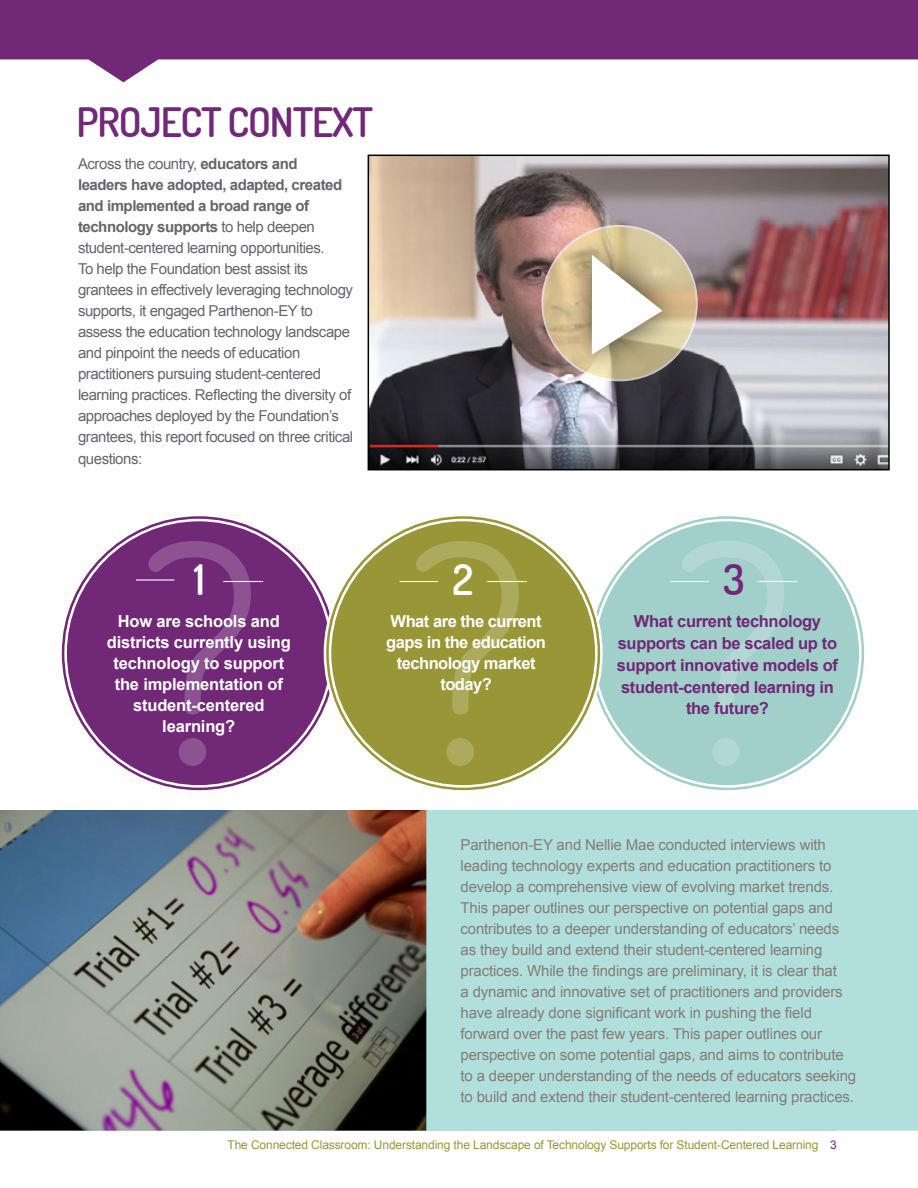
<style>
.page{position:relative;width:918px;height:1188px;background:#fff}
.page>*{position:absolute;margin:0;border:0;box-sizing:border-box;transform-origin:0 0}
.t1{font:300px "Terminal Dosis";color:#fff}
.t2{font:600 42.15px "Terminal Dosis";color:#fff}
.t3{font:600 42.15px "Terminal Dosis";color:#702877}
.t4{font:600 40.5px "Terminal Dosis";letter-spacing:-.03em;color:#702877}
.t5{font:700 16.5px/21.9px "Arial";letter-spacing:-.02em;color:#702877;text-align:center}
.t6{font:700 16.5px/21px "Arial";letter-spacing:-.01em;color:#fff;text-align:center}
.t7{font:700 16.5px/21px "Arial";letter-spacing:-.03em;color:#fff;text-align:center}
.t8{font:15px/21px "Arial";letter-spacing:-.01em;color:#847c78}
.t9{font:15px/21px "Arial";letter-spacing:-.03em;color:#65656a}
.t10{font:12px "Arial";letter-spacing:-.01em;color:#989636}
.s1{font-weight:700}
.s2{color:#702877}
</style>
<div class="page">
<div style="left:589px;top:515px;width:276px;height:276px;background:#a1cfca;border-radius:50%"></div>
<hr style="left:758px;top:581px;width:39px;height:1px;background:#fff">
<hr style="left:670px;top:581px;width:39px;height:1px;background:#fff">
<div style="left:426px;top:810px;width:492px;height:321px;background:#b0dfdc"></div>
<img style="left:0;top:810px;width:426px;height:321px">
<div style="left:61px;top:515px;width:276px;height:276px;background:#702877;border-radius:50%"></div>
<div style="left:325px;top:515px;width:276px;height:276px;background:#989636;border-radius:50%"></div>
<hr style="left:487px;top:581px;width:40px;height:1px;background:#fff">
<hr style="left:223px;top:581px;width:40px;height:1px;background:#fff">
<hr style="left:400px;top:581px;width:38px;height:1px;background:#fff">
<hr style="left:136px;top:579px;width:38px;height:2px;background:#fff">
<img style="left:371px;top:158px;width:516px;height:309px">
<div style="left:368px;top:155px;width:522px;height:315px;border:2px solid #000"></div>
<svg style="left:0;top:0;width:918px;height:82px;fill:#702877"></svg>
<svg style="left:542px;top:226px;width:155px;height:154px;background:#d5bf96"></svg>
<div style="left:562px;top:229px;width:126px;height:151px;background:#000;opacity:.75"></div>
<svg style="left:592px;top:255px;width:71px;height:100px"></svg>
<h3 class="t4" style="left:76px;top:96px;width:298px">PROJECT CONTEXT</h3>
<p class="t9" style="left:78px;top:153px;width:277px">Across the country, <span class="s1">educators and<br>leaders have adopted, adapted, created and implemented a broad range of technology supports</span> to help deepen student-centered learning opportunities.<br>To help the Foundation best assist its grantees in effectively leveraging technology supports, it engaged Parthenon-EY to assess the education technology landscape and pinpoint the needs of education practitioners pursuing student-centered learning practices. Reflecting the diversity of approaches deployed by the Foundation’s grantees, this report focused on three critical questions:</p>
<h1 class="t1" style="left:141px;top:457px;width:389px">? ?</h1>
<h1 class="t1" style="left:675px;top:457px;width:121px">?</h1>
<h2 class="t2" style="left:194px;top:552px;width:13px">1</h2>
<h2 class="t2" style="left:452px;top:552px;width:22px">2</h2>
<h2 class="t3" style="left:723px;top:552px;width:23px">3</h2>
<p class="t6" style="left:107px;top:611px;width:186px">How are schools and districts currently using technology to support the implementation of student-centered learning?</p>
<p class="t7" style="left:386px;top:611px;width:161px">What are the current gaps in the education technology market today?</p>
<p class="t5" style="left:617px;top:611px;width:223px">What current technology supports can be scaled up to support innovative models of student-centered learning in the future?</p>
<p class="t8" style="left:460px;top:835px;width:397px">Parthenon-EY and Nellie Mae conducted interviews with leading technology experts and education practitioners to develop a comprehensive view of evolving market trends.<br>This paper outlines our perspective on potential gaps and contributes to a deeper understanding of educators’ needs as they build and extend their student-centered learning practices. While the findings are preliminary, it is clear that<br>a dynamic and innovative set of practitioners and providers have already done significant work in pushing the field forward over the past few years. This paper outlines our perspective on some potential gaps, and aims to contribute to a deeper understanding of the needs of educators seeking to build and extend their student-centered learning practices.</p>
<p class="t10" style="left:228px;top:1137px;width:611px">The Connected Classroom: Understanding the Landscape of Technology Supports for Student-Centered Learning <span class="s2">3</span></p>
</div>
